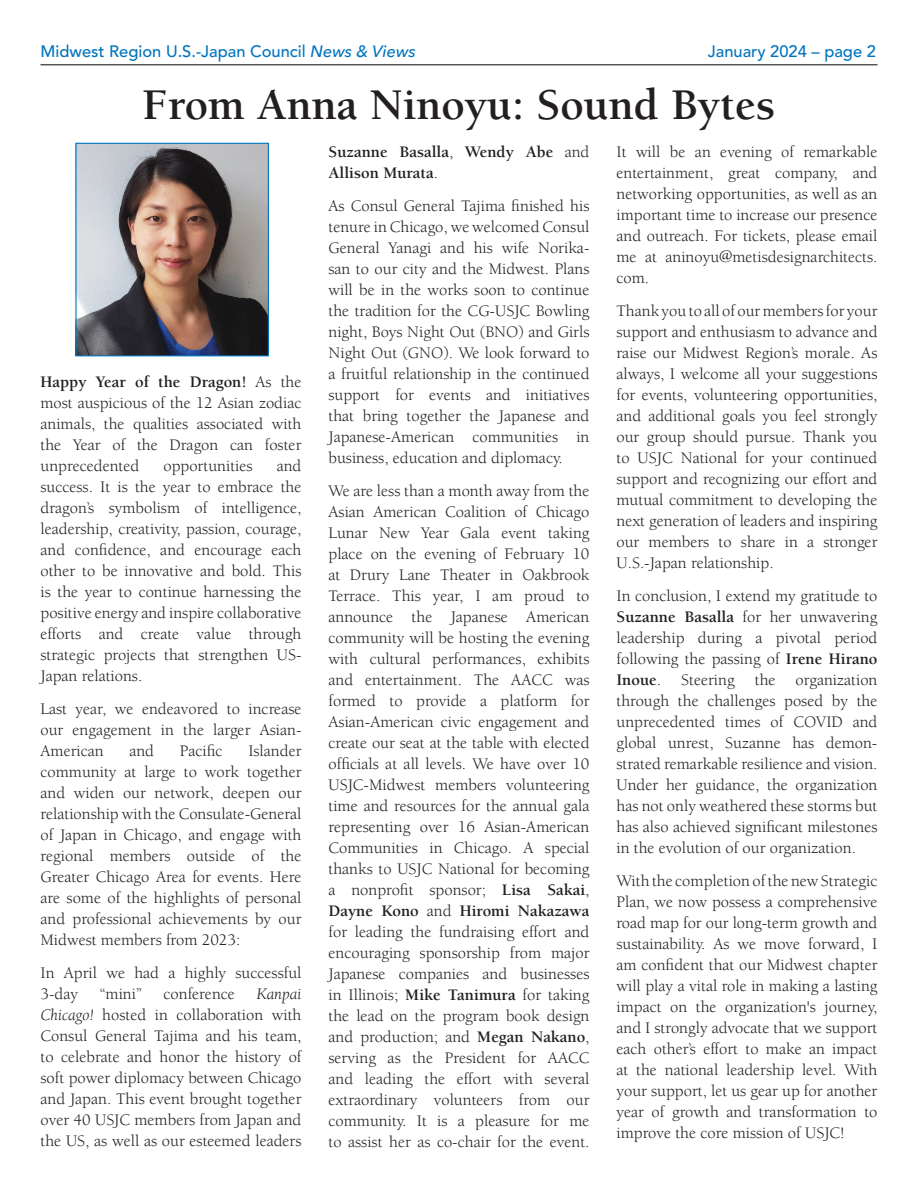
<style>
.page{position:relative;width:918px;height:1188px;background:#fff}
.page>*{position:absolute;margin:0;border:0;box-sizing:border-box;transform-origin:0 0}
.t1{font:700 45px "Berkeley";color:#231f20}
.t2{font:16.5px/21px "Berkeley";color:#231f20;text-align:justify}
.t3{font:500 16.5px "Avenir";color:#0075bf}
.t4{font:700 16.5px/21px "Berkeley";color:#231f20}
.s1{font-family:"Avenir Next";font-style:italic}
.s2{font-weight:700}
.s3{font-style:italic}
.s4{font-weight:400}
</style>
<div class="page">
<hr style="left:40px;top:64px;width:838px;height:1px;background:#231f20">
<img style="left:77px;top:145px;width:190px;height:209px">
<div style="left:75px;top:143px;width:194px;height:213px;border:1px solid #0075bf"></div>
<p class="t3" style="left:40px;top:42px;width:377px">Midwest Region U.S.-Japan Council <span class="s1">News &amp; Views</span></p>
<p class="t3" style="left:708px;top:42px;width:170px">January 2024 – page 2</p>
<p class="t1" style="left:142px;top:81px;width:634px">From Anna Ninoyu: Sound Bytes</p>
<p class="t2" style="left:40px;top:372px;width:263px"><span class="s2">Happy Year of the Dragon!</span> As the most auspicious of the 12 Asian zodiac animals, the qualities associated with the Year of the Dragon can foster unprecedented</p>
<p class="t2" style="left:40px;top:456px;width:263px;text-indent:236px">and success. It is the year to embrace the dragon’s symbolism of intelligence, leadership, creativity, passion, courage, and confidence, and encourage each other to be innovative and bold. This is the year to continue harnessing the positive energy and inspire collaborative efforts and create value through strategic projects that strengthen US-Japan relations.</p>
<p class="t2" style="left:40px;top:699px;width:263px">Last year, we endeavored to increase our engagement in the larger Asian-American</p>
<p class="t2" style="left:163px;top:456px;width:91px">opportunities</p>
<p class="t2" style="left:129px;top:741px;width:26px">and</p>
<p class="t2" style="left:180px;top:741px;width:44px">Pacific</p>
<p class="t2" style="left:40px;top:741px;width:263px;text-indent:208px">Islander community at large to work together and widen our network, deepen our relationship with the Consulate-General of Japan in Chicago, and engage with regional members outside of the Greater Chicago Area for events. Here are some of the highlights of personal and professional achievements by our Midwest members from 2023:</p>
<p class="t2" style="left:40px;top:963px;width:263px">In April we had a highly successful<br>3-day</p>
<p class="t2" style="left:100px;top:984px;width:44px">“mini”</p>
<p class="t2" style="left:164px;top:984px;width:73px">conference</p>
<p class="t2" style="left:40px;top:984px;width:263px;text-indent:216px"><span class="s3">Kanpai Chicago!</span> hosted in collaboration with Consul General Tajima and his team, to celebrate and honor the history of soft power diplomacy between Chicago and Japan. This event brought together over 40 USJC members from Japan and the US, as well as our esteemed leaders</p>
<p class="t4" style="left:328px;top:141px;width:263px">Suzanne Basalla<span class="s4">,</span> Wendy Abe <span class="s4">and<br></span>Allison Murata<span class="s4">.</span></p>
<p class="t2" style="left:328px;top:195px;width:263px">As Consul General Tajima finished his tenure in Chicago, we welcomed Consul General Yanagi and his wife Norika&shy;san to our city and the Midwest. Plans will be in the works soon to continue the tradition for the CG-USJC Bowling night, Boys Night Out (BNO) and Girls Night Out (GNO). We look forward to a fruitful relationship in the continued support for events and initiatives that bring together the Japanese and Japanese-American communities in business, education and diplomacy.</p>
<p class="t2" style="left:328px;top:480px;width:263px">We are less than a month away from the Asian American Coalition of Chicago Lunar New Year Gala event taking place on the evening of February 10 at Drury Lane Theater in Oakbrook Terrace. This year, I am proud to announce the Japanese American community will be hosting the evening with cultural performances, exhibits and entertainment. The AACC was formed to provide a platform for Asian-American civic engagement and create our seat at the table with elected officials at all levels. We have over 10<br>USJC-Midwest members volunteering time and resources for the annual gala representing over 16 Asian-American Communities in Chicago. A special thanks to USJC National for becoming a nonprofit sponsor; <span class="s2">Lisa Sakai</span>, <span class="s2">Dayne Kono</span> and <span class="s2">Hiromi Nakazawa </span>for leading the fundraising effort and encouraging sponsorship from major Japanese companies and businesses in Illinois; <span class="s2">Mike Tanimura</span> for taking the lead on the program book design and production; and <span class="s2">Megan Nakano</span>, serving as the President for AACC and leading the effort with several extraordinary volunteers from our community. It is a pleasure for me to assist her as co-chair for the event.</p>
<p class="t2" style="left:616px;top:141px;width:263px">It will be an evening of remarkable entertainment, great company, and networking opportunities, as well as an important time to increase our presence and outreach. For tickets, please email me at aninoyu@metisdesignarchitects. com.</p>
<p class="t2" style="left:616px;top:300px;width:263px">Thank you to all of our members for your support and enthusiasm to advance and raise our Midwest Region’s morale. As always, I welcome all your suggestions for events, volunteering opportunities, and additional goals you feel strongly our group should pursue. Thank you to USJC National for your continued support and recognizing our effort and mutual commitment to developing the next generation of leaders and inspiring our members to share in a stronger U.S.-Japan relationship.</p>
<p class="t2" style="left:616px;top:585px;width:263px">In conclusion, I extend my gratitude to <span class="s2">Suzanne Basalla</span> for her unwavering leadership during a pivotal period following the passing of <span class="s2">Irene Hirano Inoue</span>. Steering the organization through the challenges posed by the unprecedented times of COVID and global unrest, Suzanne has demon&shy;strated remarkable resilience and vision.<br>Under her guidance, the organization has not only weathered these storms but has also achieved significant milestones in the evolution of our organization.</p>
<p class="t2" style="left:616px;top:870px;width:263px">With the completion of the new Strategic Plan, we now possess a comprehensive road map for our long-term growth and sustainability. As we move forward, I am confident that our Midwest chapter will play a vital role in making a lasting impact on the organization's journey, and I strongly advocate that we support each other’s effort to make an impact at the national leadership level. With your support, let us gear up for another year of growth and transformation to improve the core mission of USJC!</p>
</div>
